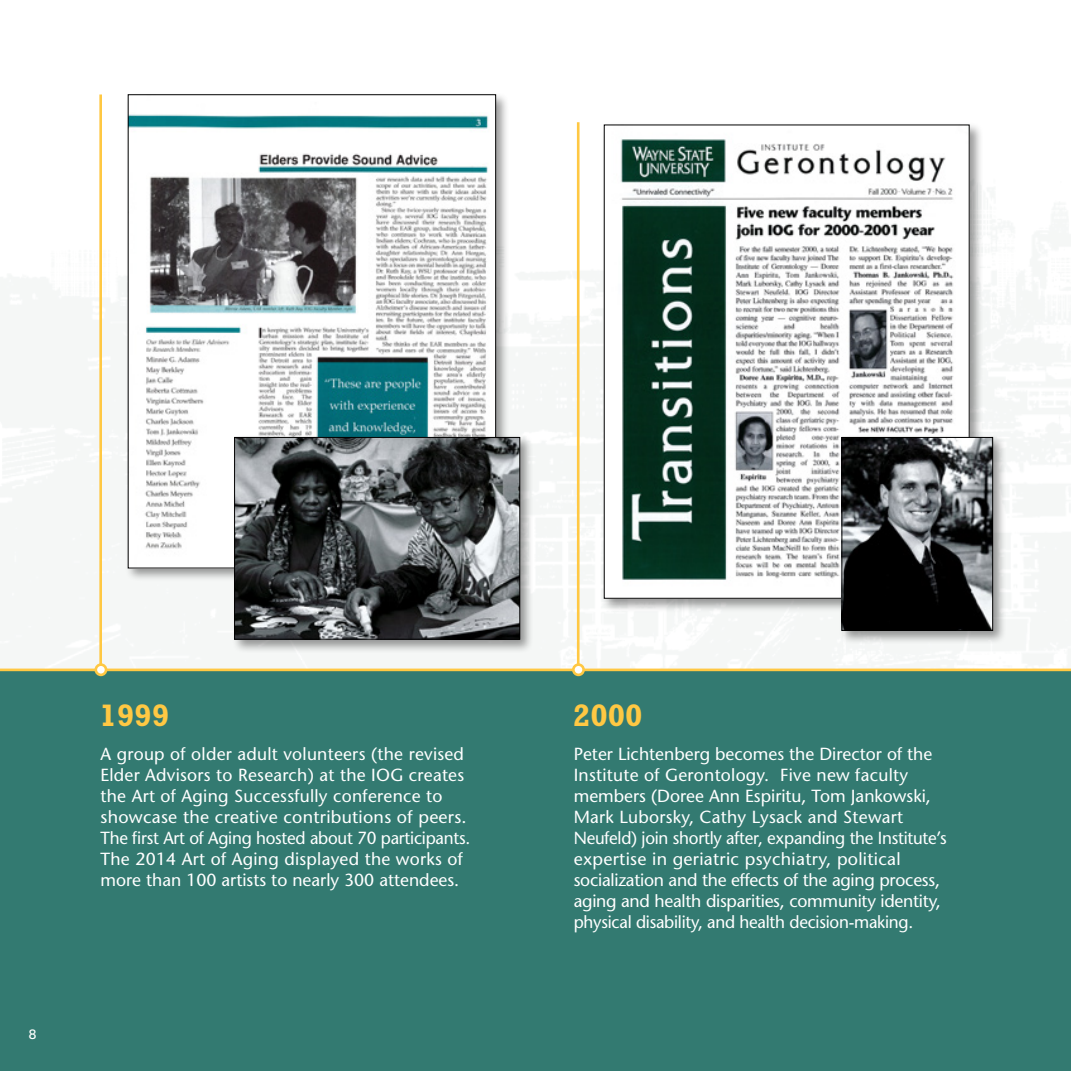
<style>
.page{position:relative;width:1071px;height:1071px;background:#fff}
.page>*{position:absolute;margin:0;border:0;box-sizing:border-box;transform-origin:0 0}
.t1{font:700 31.5px "Rockwell Std";color:#ffc843}
.t2{font:17.5px/21px "Stone Sans";color:#fff}
.t3{font:14px "Rockwell Std";color:#fff}
</style>
<div class="page">
<div style="left:0;top:669px;width:1071px;height:402px;background:#337a71"></div>
<hr style="left:99px;top:95px;width:3px;height:576px;background:#ffc843">
<hr style="left:577px;top:122px;width:3px;height:549px;background:#ffc843">
<hr style="left:0;top:669px;width:1071px;height:2px;background:#ffc843">
<div style="left:96px;top:665px;width:10px;height:10px;background:#fff;border-radius:50%"></div>
<div style="left:95px;top:663px;width:12px;height:13px;border:3px solid #ffc843;border-radius:50%"></div>
<div style="left:573px;top:665px;width:11px;height:10px;background:#fff;border-radius:50%"></div>
<div style="left:572px;top:663px;width:13px;height:13px;border:3px solid #ffc843;border-radius:50%"></div>
<div style="left:601px;top:122px;width:382px;height:490px;background:#000;opacity:.4"></div>
<img style="left:606px;top:127px;width:361px;height:469px">
<div style="left:125px;top:92px;width:385px;height:490px;background:#000;opacity:.4"></div>
<img style="left:130px;top:96px;width:364px;height:470px">
<div style="left:232px;top:435px;width:302px;height:218px;background:#000;opacity:.4"></div>
<img style="left:236px;top:439px;width:282px;height:198px">
<div style="left:234px;top:437px;width:286px;height:202px;border:1px solid #000"></div>
<div style="left:839px;top:435px;width:168px;height:209px;background:#000;opacity:.4"></div>
<img style="left:844px;top:439px;width:147px;height:190px">
<div style="left:842px;top:437px;width:151px;height:194px;border:1px solid #000"></div>
<p class="t3" style="left:29px;top:1026px;width:9px">8</p>
<h1 class="t1" style="left:100px;top:697px;width:71px">1999</h1>
<h1 class="t1" style="left:573px;top:697px;width:71px">2000</h1>
<p class="t2" style="left:100px;top:743px;width:371px">A group of older adult volunteers (the revised Elder Advisors to Research) at the IOG creates the Art of Aging Successfully conference to showcase the creative contributions of peers.<br>The first Art of Aging hosted about 70 participants.<br>The 2014 Art of Aging displayed the works of more than 100 artists to nearly 300 attendees.</p>
<p class="t2" style="left:574px;top:743px;width:375px">Peter Lichtenberg becomes the Director of the Institute of Gerontology. Five new faculty members (Doree Ann Espiritu, Tom Jankowski, Mark Luborsky, Cathy Lysack and Stewart Neufeld) join shortly after, expanding the Institute’s expertise in geriatric psychiatry, political socialization and the effects of the aging process, aging and health disparities, community identity, physical disability, and health decision-making.</p>
</div>
